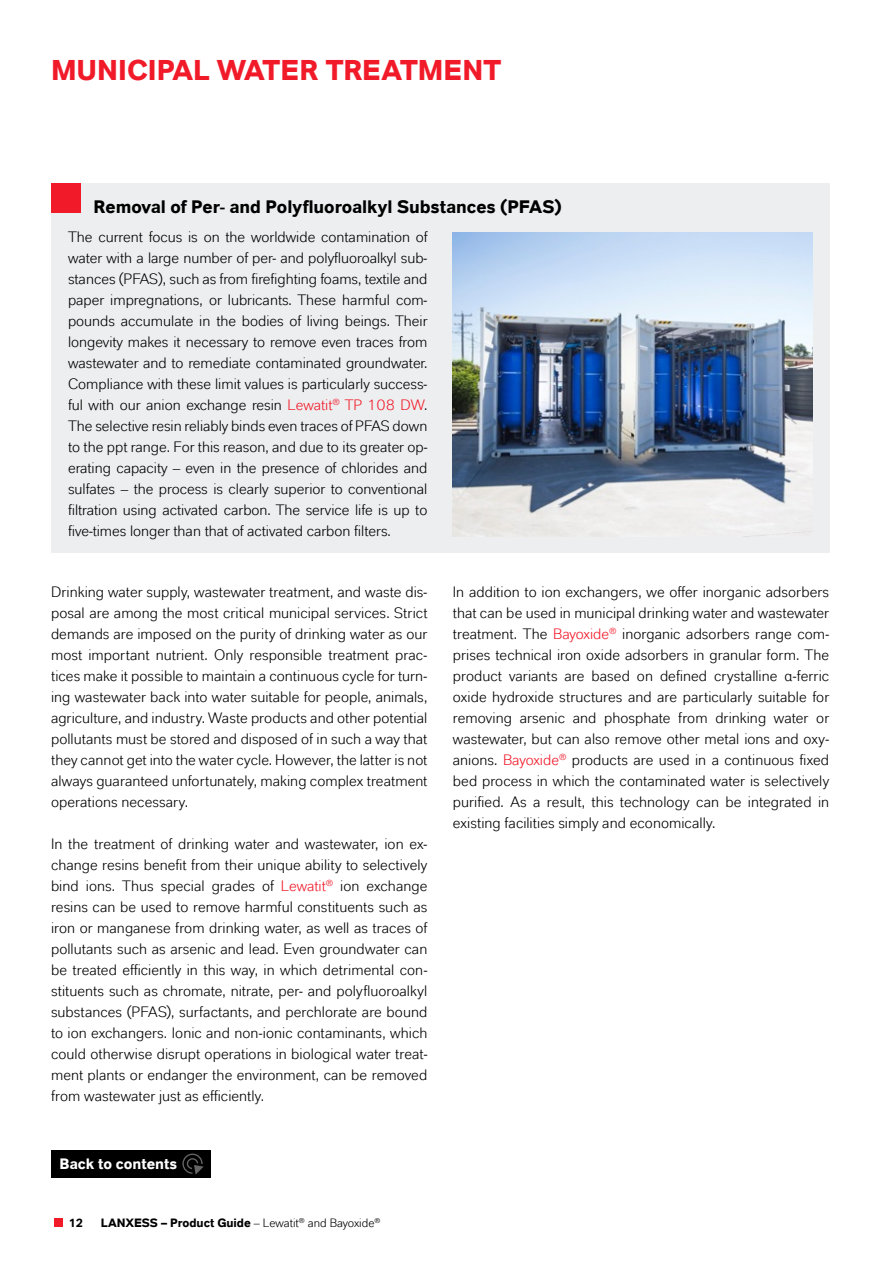
<style>
.page{position:relative;width:893px;height:1263px;background:#fff}
.page>*{position:absolute;margin:0;border:0;box-sizing:border-box;transform-origin:0 0}
.t1{font:700 28.5px "Lanxess Global";color:#f11a29}
.t2{font:700 18px "Lanxess Global";letter-spacing:-.005em;color:#000}
.t3{font:15px/21px "Lanxess Global";color:#000;text-align:justify}
.t4{font:700 15px "Lanxess Global";color:#fff}
.t5{font:700 12px "Lanxess Global";color:#000}
.s1{color:#f11a29}
.s2{font-weight:400}
</style>
<div class="page">
<div style="left:51px;top:183px;width:778px;height:369px;background:#edeeef"></div>
<div style="left:54px;top:1218px;width:9px;height:9px;background:#f11a29"></div>
<div style="left:51px;top:183px;width:30px;height:30px;background:#f11a29"></div>
<img style="left:453px;top:233px;width:359px;height:303px">
<div style="left:51px;top:1150px;width:159px;height:28px;background:#000"></div>
<div style="left:182px;top:1153px;width:21px;height:21px;border:1px solid #fff;border-radius:50%"></div>
<svg style="left:186px;top:1157px;width:18px;height:17px"></svg>
<h1 class="t1" style="left:51px;top:53px;width:452px">MUNICIPAL WATER TREATMENT</h1>
<p class="t2" style="left:94px;top:196px;width:470px">Removal of Per- and Polyfluoroalkyl Substances (PFAS)</p>
<p class="t3" style="left:68px;top:226px;width:361px">The current focus is on the worldwide contamination of water with a large number of per- and polyfluoroalkyl sub&shy;stances (PFAS), such as from firefighting foams, textile and paper impregnations, or lubricants. These harmful com&shy;pounds accumulate in the bodies of living beings. Their longevity makes it necessary to remove even traces from wastewater and to remediate contaminated groundwater.<br>Compliance with these limit values is particularly success&shy;ful with our anion exchange resin <span class="s1">Lewatit</span><sup>®</sup> <span class="s1">TP 108 DW</span>.<br>The selective resin reliably binds even traces of PFAS down to the ppt range. For this reason, and due to its greater op&shy;erating capacity – even in the presence of chlorides and sulfates – the process is clearly superior to conventional filtration using activated carbon. The service life is up to five-times longer than that of activated carbon filters.</p>
<p class="t3" style="left:51px;top:581px;width:378px">Drinking water supply, wastewater treatment, and waste dis&shy;posal are among the most critical municipal services. Strict demands are imposed on the purity of drinking water as our most important nutrient. Only responsible treatment prac&shy;tices make it possible to maintain a continuous cycle for turn&shy;ing wastewater back into water suitable for people, animals, agriculture, and industry. Waste products and other potential pollutants must be stored and disposed of in such a way that they cannot get into the water cycle. However, the latter is not always guaranteed unfortunately, making complex treatment operations necessary.</p>
<p class="t3" style="left:51px;top:833px;width:378px">In the treatment of drinking water and wastewater, ion ex&shy;change resins benefit from their unique ability to selectively bind ions. Thus special grades of <span class="s1">Lewatit</span><sup>®</sup> ion exchange resins can be used to remove harmful constituents such as iron or manganese from drinking water, as well as traces of pollutants such as arsenic and lead. Even groundwater can be treated efficiently in this way, in which detrimental con&shy;stituents such as chromate, nitrate, per- and polyfluoroalkyl substances (PFAS), surfactants, and perchlorate are bound to ion exchangers. Ionic and non-ionic contaminants, which could otherwise disrupt operations in biological water treat&shy;ment plants or endanger the environment, can be removed from wastewater just as efficiently.</p>
<p class="t4" style="left:60px;top:1155px;width:119px">Back to contents</p>
<p class="t5" style="left:69px;top:1215px;width:16px">12</p>
<p class="t5" style="left:101px;top:1215px;width:281px">LANXESS – Product Guide <span class="s2">– Lewatit</span><sup>®</sup> <span class="s2">and Bayoxide</span><sup>®</sup></p>
<p class="t3" style="left:453px;top:581px;width:378px">In addition to ion exchangers, we offer inorganic adsorbers that can be used in municipal drinking water and wastewater treatment. The <span class="s1">Bayoxide</span><sup>®</sup> inorganic adsorbers range com&shy;prises technical iron oxide adsorbers in granular form. The product variants are based on defined crystalline α-ferric oxide hydroxide structures and are particularly suitable for removing arsenic and phosphate from drinking water or wastewater, but can also remove other metal ions and oxy&shy;anions. <span class="s1">Bayoxide</span><sup>®</sup> products are used in a continuous fixed bed process in which the contaminated water is selectively purified. As a result, this technology can be integrated in existing facilities simply and economically.</p>
</div>
